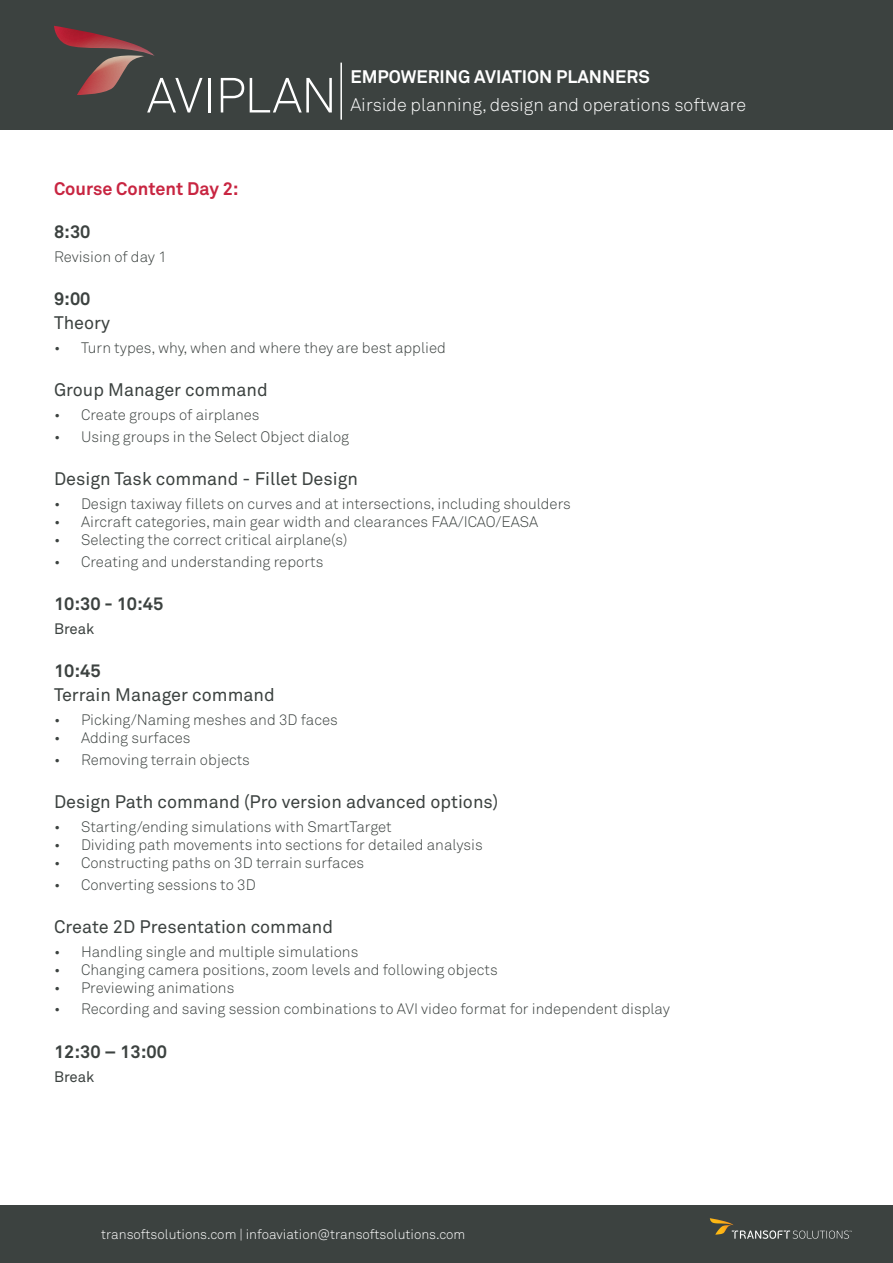
<style>
.page{position:relative;width:893px;height:1263px;background:#fff}
.page>*{position:absolute;margin:0;border:0;box-sizing:border-box;transform-origin:0 0}
.t1{font:18px "Akkurat Pro";color:#3c4240}
.t2{font:300 18px "Akkurat Pro";color:#fff}
.t3{font:700 18px "Akkurat Pro";color:#3c4240}
.t4{font:700 18px "Akkurat Pro";color:#fff}
.t5{font:700 18px "Akkurat Pro";color:#c82541}
.t6{font:300 15px "Akkurat Pro";color:#3c4240}
.t7{font:15px "Akkurat Pro";color:#3c4240}
.t8{font:300 13.5px "Akkurat Pro";color:#fff}
</style>
<div class="page">
<div style="left:0;top:1205px;width:893px;height:58px;background:#3c4240"></div>
<svg style="left:710px;top:1218px;width:142px;height:21px"></svg>
<div style="left:0;top:0;width:893px;height:129px;background:#3c4240"></div>
<hr style="left:340px;top:63px;width:2px;height:57px;background:#fff">
<hr style="left:208px;top:78px;width:3px;height:34px;background:#fff">
<svg style="left:221px;top:78px;width:23px;height:34px"></svg>
<svg style="left:250px;top:78px;width:82px;height:34px"></svg>
<svg style="left:54px;top:26px;width:148px;height:86px"></svg>
<p class="t4" style="left:350px;top:65px;width:301px">EMPOWERING AVIATION PLANNERS</p>
<p class="t2" style="left:350px;top:94px;width:397px">Airside planning, design and operations software</p>
<p class="t5" style="left:54px;top:177px;width:186px">Course Content Day 2:</p>
<p class="t3" style="left:54px;top:221px;width:38px">8:30</p>
<p class="t6" style="left:54px;top:248px;width:114px">Revision of day 1</p>
<p class="t3" style="left:54px;top:288px;width:38px">9:00</p>
<p class="t1" style="left:54px;top:312px;width:58px">Theory</p>
<p class="t6" style="left:54px;top:339px;width:393px">• Turn types, why, when and where they are best applied</p>
<p class="t1" style="left:54px;top:380px;width:215px">Group Manager command</p>
<p class="t6" style="left:54px;top:406px;width:207px">• Create groups of airplanes</p>
<p class="t6" style="left:54px;top:428px;width:297px">• Using groups in the Select Object dialog</p>
<p class="t1" style="left:54px;top:468px;width:306px">Design Task command - Fillet Design</p>
<p class="t6" style="left:54px;top:495px;width:518px">• Design taxiway fillets on curves and at intersections, including shoulders</p>
<p class="t6" style="left:54px;top:513px;width:486px">• Aircraft categories, main gear width and clearances FAA/ICAO/EASA</p>
<p class="t6" style="left:54px;top:531px;width:295px">• Selecting the correct critical airplane(s)</p>
<p class="t6" style="left:54px;top:553px;width:271px">• Creating and understanding reports</p>
<p class="t3" style="left:54px;top:593px;width:111px">10:30 - 10:45</p>
<p class="t7" style="left:54px;top:620px;width:42px">Break</p>
<p class="t3" style="left:54px;top:660px;width:48px">10:45</p>
<p class="t1" style="left:54px;top:684px;width:222px">Terrain Manager command</p>
<p class="t6" style="left:54px;top:711px;width:285px">• Picking/Naming meshes and 3D faces</p>
<p class="t6" style="left:54px;top:729px;width:138px">• Adding surfaces</p>
<p class="t6" style="left:54px;top:751px;width:197px">• Removing terrain objects</p>
<p class="t1" style="left:54px;top:791px;width:446px">Design Path command (Pro version advanced options)</p>
<p class="t6" style="left:54px;top:818px;width:339px">• Starting/ending simulations with SmartTarget</p>
<p class="t6" style="left:54px;top:836px;width:430px">• Dividing path movements into sections for detailed analysis</p>
<p class="t6" style="left:54px;top:854px;width:312px">• Constructing paths on 3D terrain surfaces</p>
<p class="t6" style="left:54px;top:875px;width:203px">• Converting sessions to 3D</p>
<p class="t1" style="left:54px;top:916px;width:281px">Create 2D Presentation command</p>
<p class="t6" style="left:54px;top:943px;width:306px">• Handling single and multiple simulations</p>
<p class="t6" style="left:54px;top:961px;width:445px">• Changing camera positions, zoom levels and following objects</p>
<p class="t6" style="left:54px;top:979px;width:182px">• Previewing animations</p>
<p class="t6" style="left:54px;top:1000px;width:618px">• Recording and saving session combinations to AVI video format for independent display</p>
<p class="t3" style="left:54px;top:1040px;width:115px">12:30 – 13:00</p>
<p class="t7" style="left:54px;top:1068px;width:42px">Break</p>
<p class="t8" style="left:101px;top:1226px;width:366px">transoftsolutions.com | infoaviation@transoftsolutions.com</p>
</div>
